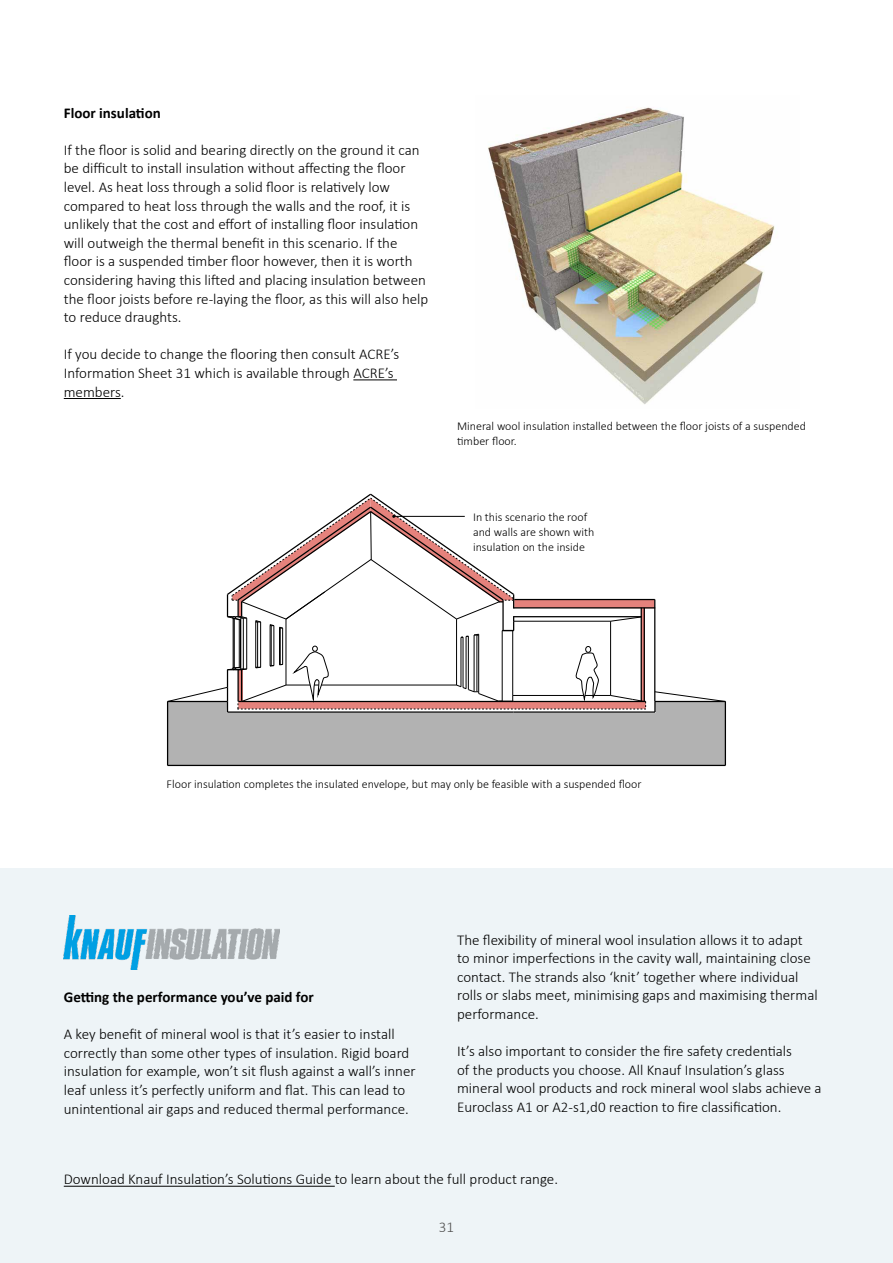
<style>
.page{position:relative;width:893px;height:1263px;background:#fff}
.page>*{position:absolute;margin:0;border:0;box-sizing:border-box;transform-origin:0 0}
.t1{font:300 15px/18.6px "Calibri";color:#000}
.t2{font:700 15px "Calibri";color:#000}
.t3{font:300 15px "Calibri";color:#505050}
.t4{font:300 12px/15px "Calibri";color:#000}
</style>
<div class="page">
<div style="left:0;top:869px;width:893px;height:394px;background:#eef4f7"></div>
<img style="left:488px;top:107px;width:287px;height:297px">
<hr style="left:353px;top:379px;width:44px;height:1px;background:#000">
<hr style="left:64px;top:398px;width:57px;height:1px;background:#000">
<svg style="left:642px;top:638px;width:2px;height:8px"></svg>
<hr style="left:654px;top:599px;width:1px;height:102px;background:#000">
<hr style="left:644px;top:608px;width:1px;height:94px;background:#000">
<hr style="left:641px;top:608px;width:1px;height:94px;background:#000">
<hr style="left:168px;top:765px;width:557px;height:1px;background:#000">
<hr style="left:280px;top:628px;width:1px;height:36px;background:#000">
<hr style="left:271px;top:626px;width:1px;height:40px;background:#000">
<hr style="left:257px;top:622px;width:1px;height:45px;background:#000">
<hr style="left:243px;top:618px;width:1px;height:51px;background:#000">
<hr style="left:477px;top:635px;width:1px;height:57px;background:#000">
<hr style="left:502px;top:631px;width:1px;height:70px;background:#000">
<hr style="left:240px;top:620px;width:1px;height:47px;background:#000">
<hr style="left:239px;top:620px;width:1px;height:47px;background:#000">
<hr style="left:282px;top:628px;width:1px;height:36px;background:#000">
<hr style="left:274px;top:626px;width:1px;height:40px;background:#000">
<hr style="left:260px;top:622px;width:1px;height:45px;background:#000">
<hr style="left:246px;top:618px;width:1px;height:51px;background:#000">
<hr style="left:466px;top:636px;width:1px;height:53px;background:#000">
<hr style="left:474px;top:635px;width:1px;height:57px;background:#000">
<hr style="left:461px;top:637px;width:1px;height:50px;background:#000">
<hr style="left:610px;top:621px;width:1px;height:74px;background:#000">
<hr style="left:512px;top:631px;width:1px;height:64px;background:#000">
<hr style="left:463px;top:637px;width:1px;height:50px;background:#000">
<hr style="left:468px;top:636px;width:1px;height:53px;background:#000">
<hr style="left:456px;top:619px;width:1px;height:66px;background:#000">
<hr style="left:233px;top:619px;width:2px;height:49px;background:#000">
<hr style="left:478px;top:635px;width:1px;height:57px;background:#000">
<hr style="left:255px;top:622px;width:1px;height:45px;background:#000">
<hr style="left:279px;top:628px;width:1px;height:36px;background:#000">
<hr style="left:270px;top:626px;width:1px;height:40px;background:#000">
<hr style="left:286px;top:619px;width:1px;height:66px;background:#000">
<svg style="left:167px;top:646px;width:559px;height:119px"></svg>
<svg style="left:226px;top:493px;width:429px;height:145px"></svg>
<hr style="left:64px;top:1186px;width:271px;height:1px;background:#000">
<img style="left:64px;top:915px;width:215px;height:54px">
<p class="t2" style="left:64px;top:102px;width:99px">Floor insulation</p>
<p class="t1" style="left:64px;top:140px;width:366px">If the floor is solid and bearing directly on the ground it can be difficult to install insulation without affecting the floor level. As heat loss through a solid floor is relatively low compared to heat loss through the walls and the roof, it is unlikely that the cost and effort of installing floor insulation will outweigh the thermal benefit in this scenario. If the floor is a suspended timber floor however, then it is worth considering having this lifted and placing insulation between the floor joists before re-laying the floor, as this will also help to reduce draughts.</p>
<p class="t1" style="left:64px;top:345px;width:337px">If you decide to change the flooring then consult ACRE’s<br>Information Sheet 31 which is available through ACRE’s members.</p>
<p class="t4" style="left:457px;top:418px;width:350px">Mineral wool insulation installed between the floor joists of a suspended timber floor.</p>
<p class="t4" style="left:473px;top:509px;width:123px">In this scenario the roof and walls are shown with insulation on the inside</p>
<p class="t4" style="left:167px;top:777px;width:476px">Floor insulation completes the insulated envelope, but may only be feasible with a suspended floor</p>
<p class="t2" style="left:64px;top:986px;width:252px">Getting the performance you’ve paid for</p>
<p class="t1" style="left:64px;top:1025px;width:353px">A key benefit of mineral wool is that it’s easier to install correctly than some other types of insulation. Rigid board insulation for example, won’t sit flush against a wall’s inner leaf unless it’s perfectly uniform and flat. This can lead to unintentional air gaps and reduced thermal performance.</p>
<p class="t1" style="left:457px;top:930px;width:362px">The flexibility of mineral wool insulation allows it to adapt to minor imperfections in the cavity wall, maintaining close contact. The strands also ‘knit’ together where individual rolls or slabs meet, minimising gaps and maximising thermal performance.</p>
<p class="t1" style="left:457px;top:1042px;width:366px">It’s also important to consider the fire safety credentials<br>of the products you choose. All Knauf Insulation’s glass mineral wool products and rock mineral wool slabs achieve a Euroclass A1 or A2-s1,d0 reaction to fire classification.</p>
<p class="t1" style="left:64px;top:1170px;width:496px">Download Knauf Insulation’s Solutions Guide to learn about the full product range.</p>
<p class="t3" style="left:439px;top:1217px;width:17px">31</p>
</div>
